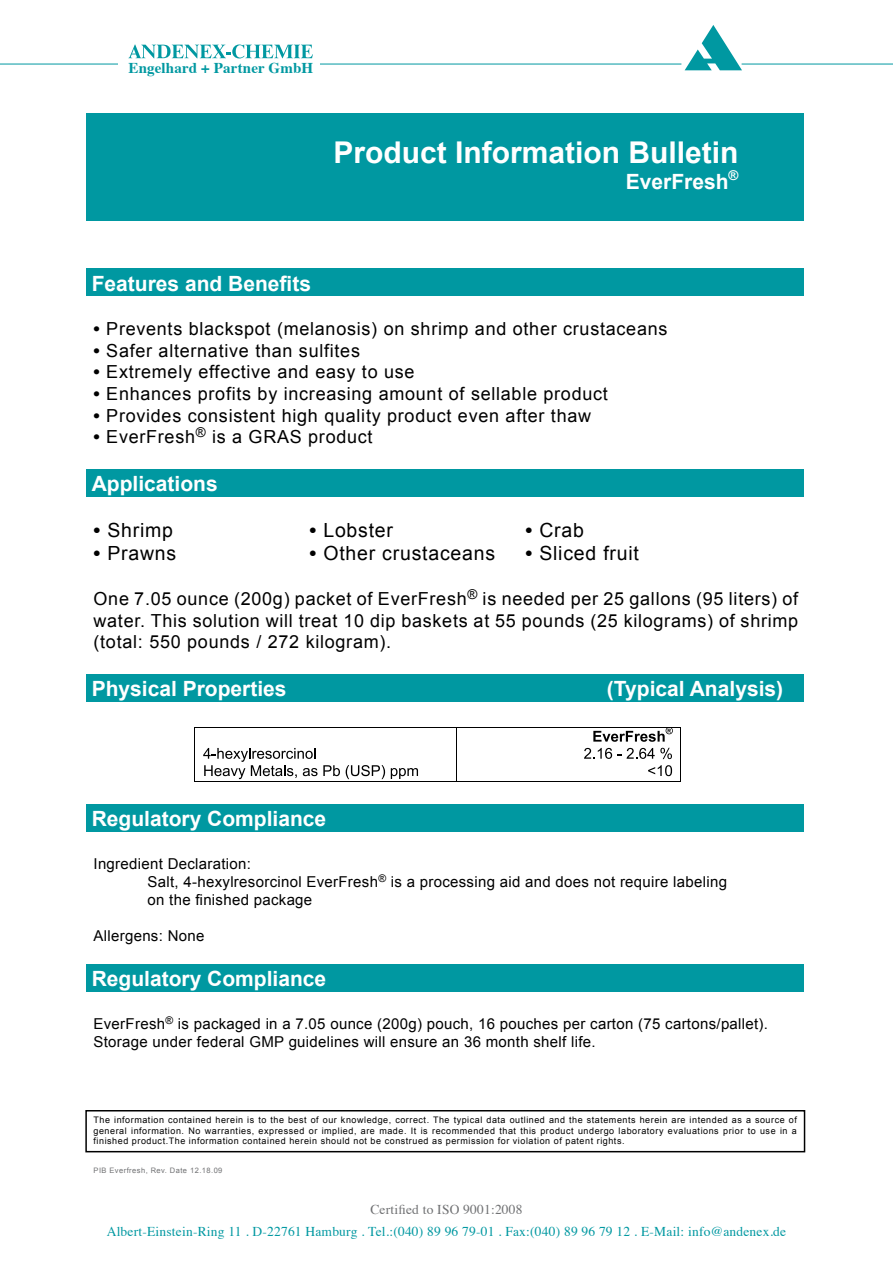
<style>
.page{position:relative;width:893px;height:1263px;background:#fff}
.page>*{position:absolute;margin:0;border:0;box-sizing:border-box;transform-origin:0 0}
.t1{font:700 30px "Arial";color:#fff}
.t2{font:700 21px "Arial";color:#fff}
.t3{font:19.5px "Arial";letter-spacing:.04em;color:#000}
.t4{font:18px/21.6px "Arial";letter-spacing:.04em;color:#000;text-align:justify}
.t5{font:15px/18px "Arial";letter-spacing:.02em;color:#000}
.t6{font:700 15px "Times";letter-spacing:.01em;color:#0098a1}
.t7{font:13.5px "Times";letter-spacing:.015em;color:#0098a1}
.t8{font:13.5px "Times";letter-spacing:.015em;color:#707173}
.t9{font:9px/10.5px "Arial";letter-spacing:.06em;color:#000;text-align:justify}
.t10{font:7.5px "Arial";letter-spacing:.06em;color:#707173}
.s1{font-weight:700}
</style>
<div class="page">
<svg style="left:685px;top:25px;width:57px;height:45px"></svg>
<svg style="left:128px;top:44px;width:185px;height:14px"></svg>
<hr style="left:0;top:64px;width:118px;height:1px;background:#0098a1">
<hr style="left:320px;top:64px;width:361px;height:1px;background:#0098a1">
<hr style="left:742px;top:64px;width:151px;height:1px;background:#0098a1">
<div style="left:86px;top:114px;width:718px;height:107px;background:#0098a1"></div>
<div style="left:86px;top:269px;width:718px;height:27px;background:#0098a1"></div>
<div style="left:86px;top:804px;width:718px;height:27px;background:#0098a1"></div>
<div style="left:86px;top:964px;width:718px;height:27px;background:#0098a1"></div>
<div style="left:86px;top:469px;width:718px;height:27px;background:#0098a1"></div>
<div style="left:86px;top:674px;width:718px;height:27px;background:#0098a1"></div>
<div style="left:85px;top:1110px;width:720px;height:42px;border:2px solid #000"></div>
<svg style="left:203px;top:748px;width:137px;height:31px"></svg>
<svg style="left:346px;top:765px;width:39px;height:14px"></svg>
<svg style="left:391px;top:768px;width:27px;height:11px"></svg>
<svg style="left:593px;top:728px;width:80px;height:14px"></svg>
<svg style="left:584px;top:748px;width:37px;height:11px"></svg>
<svg style="left:627px;top:748px;width:45px;height:11px"></svg>
<svg style="left:648px;top:765px;width:24px;height:11px"></svg>
<hr style="left:195px;top:727px;width:486px;height:1px;background:#000">
<hr style="left:195px;top:728px;width:1px;height:53px;background:#000">
<hr style="left:195px;top:781px;width:262px;height:1px;background:#000">
<hr style="left:457px;top:728px;width:1px;height:53px;background:#000">
<hr style="left:457px;top:781px;width:224px;height:1px;background:#000">
<hr style="left:681px;top:728px;width:1px;height:53px;background:#000">
<p class="t6" style="left:129px;top:54px;width:186px">Engelhard + Partner GmbH</p>
<h1 class="t1" style="left:333px;top:133px;width:407px">Product Information Bulletin</h1>
<p class="t2" style="left:626px;top:167px;width:114px">EverFresh<sup>®</sup></p>
<p class="t2" style="left:92px;top:269px;width:221px">Features and Benefits</p>
<p class="t4" style="left:94px;top:318px;width:575px"><span class="s1">•</span> Prevents blackspot (melanosis) on shrimp and other crustaceans</p>
<p class="t4" style="left:94px;top:340px;width:268px"><span class="s1">•</span> Safer alternative than sulfites</p>
<p class="t4" style="left:94px;top:361px;width:323px"><span class="s1">•</span> Extremely effective and easy to use</p>
<p class="t4" style="left:94px;top:383px;width:516px"><span class="s1">•</span> Enhances profits by increasing amount of sellable product</p>
<p class="t4" style="left:94px;top:405px;width:499px"><span class="s1">•</span> Provides consistent high quality product even after thaw</p>
<p class="t4" style="left:94px;top:426px;width:281px"><span class="s1">•</span> EverFresh<sup>®</sup> is a GRAS product</p>
<p class="t2" style="left:92px;top:470px;width:128px">Applications</p>
<p class="t3" style="left:94px;top:517px;width:81px"><span class="s1">•</span> Shrimp</p>
<p class="t3" style="left:310px;top:517px;width:85px"><span class="s1">•</span> Lobster</p>
<p class="t3" style="left:526px;top:517px;width:60px"><span class="s1">•</span> Crab</p>
<p class="t3" style="left:94px;top:541px;width:84px"><span class="s1">•</span> Prawns</p>
<p class="t3" style="left:310px;top:541px;width:187px"><span class="s1">•</span> Other crustaceans</p>
<p class="t3" style="left:526px;top:541px;width:115px"><span class="s1">•</span> Sliced fruit</p>
<p class="t4" style="left:94px;top:588px;width:706px">One 7.05 ounce (200g) packet of EverFresh<sup>®</sup> is needed per 25 gallons (95 liters) of water. This solution will treat 10 dip baskets at 55 pounds (25 kilograms) of shrimp (total: 550 pounds / 272 kilogram).</p>
<p class="t2" style="left:92px;top:674px;width:196px">Physical Properties</p>
<p class="t2" style="left:607px;top:674px;width:178px">(Typical Analysis)</p>
<p class="t2" style="left:92px;top:805px;width:236px">Regulatory Compliance</p>
<p class="t5" style="left:148px;top:854px;width:581px;text-indent:-54px">Ingredient Declaration:<br>Salt, 4-hexylresorcinol EverFresh<sup>®</sup> is a processing aid and does not require labeling on the finished package</p>
<p class="t5" style="left:94px;top:926px;width:112px">Allergens: None</p>
<p class="t2" style="left:92px;top:965px;width:236px">Regulatory Compliance</p>
<p class="t5" style="left:94px;top:1014px;width:676px">EverFresh<sup>®</sup> is packaged in a 7.05 ounce (200g) pouch, 16 pouches per carton (75 cartons/pallet).<br>Storage under federal GMP guidelines will ensure an 36 month shelf life.</p>
<p class="t9" style="left:94px;top:1115px;width:705px">The information contained herein is to the best of our knowledge, correct. The typical data outlined and the statements herein are intended as a source of general information. No warranties, expressed or implied, are made. It is recommended that this product undergo laboratory evaluations prior to use in a finished product.The information contained herein should not be construed as permission for violation of patent rights.</p>
<p class="t10" style="left:94px;top:1165px;width:130px">PIB Everfresh, Rev. Date 12.18.09</p>
<p class="t8" style="left:370px;top:1197px;width:154px">Certified to ISO 9001:2008</p>
<p class="t7" style="left:107px;top:1218px;width:681px">Albert-Einstein-Ring 11 . D-22761 Hamburg . Tel.:(040) 89 96 79-01 . Fax:(040) 89 96 79 12 . E-Mail: info@andenex.de</p>
</div>
